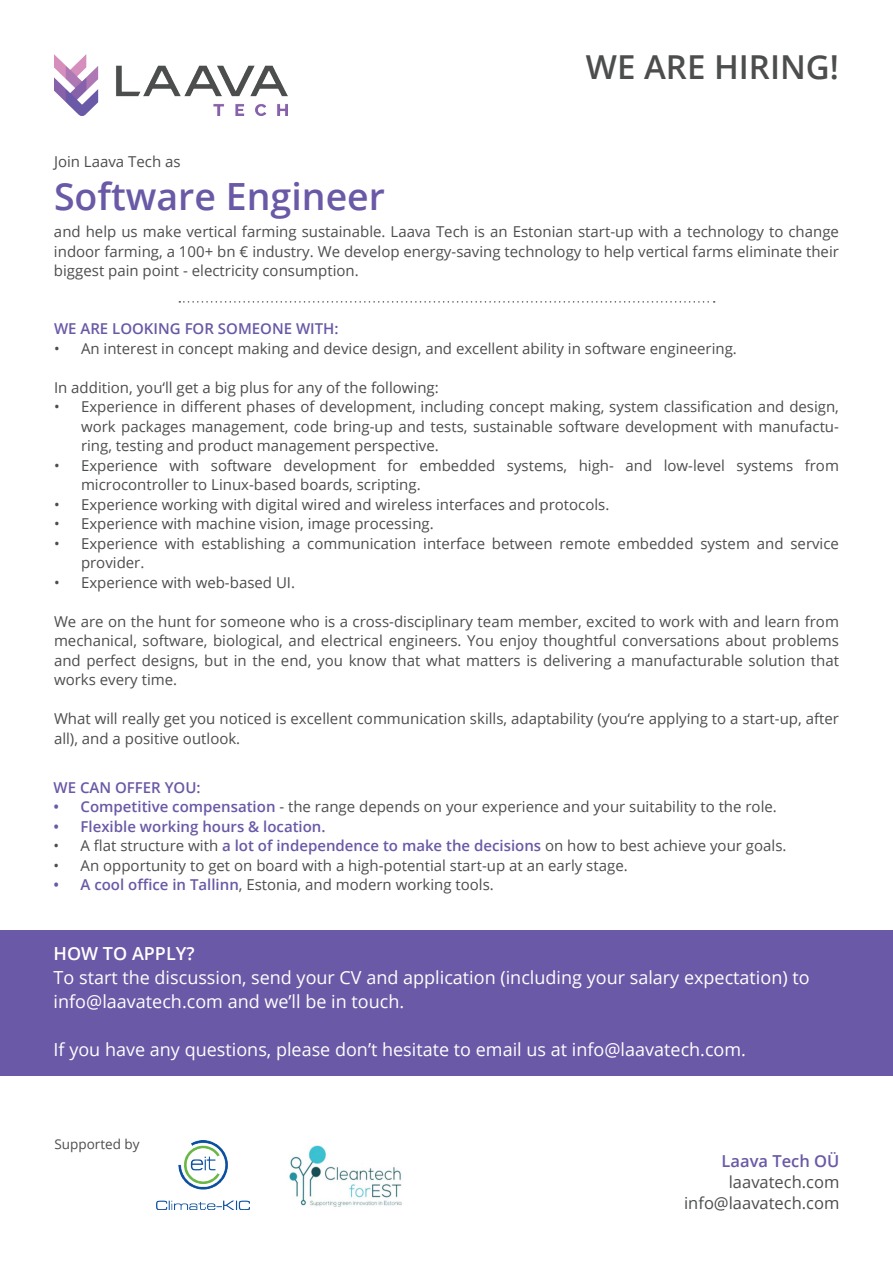
<style>
.page{position:relative;width:893px;height:1263px;background:#fff}
.page>*{position:absolute;margin:0;border:0;box-sizing:border-box;transform-origin:0 0}
.t1{font:600 37.5px "Open Sans";color:#6a59a6}
.t2{font:600 33px "Open Sans";color:#4c4d4d}
.t3{font:18px/24px "Open Sans";color:#fff}
.t4{font:600 18px "Open Sans";color:#fff}
.t5{font:16.5px/21px "Open Sans";color:#4c4d4d;text-align:right}
.t6{font:600 16.5px "Open Sans";color:#6a59a6}
.t7{font:15px/19.5px "Open Sans";color:#4c4d4d;text-align:justify}
.t8{font:600 15px "Open Sans";color:#6a59a6}
.t9{font:13.5px "Open Sans";color:#4c4d4d}
.s1{font-weight:600;color:#6a59a6}
</style>
<div class="page">
<div style="left:0;top:930px;width:893px;height:145px;background:#6a59a6"></div>
<svg style="left:179px;top:301px;width:536px;height:2px"></svg>
<img style="left:54px;top:54px;width:234px;height:62px">
<img style="left:289px;top:1145px;width:113px;height:62px">
<img style="left:156px;top:1140px;width:94px;height:70px">
<p class="t7" style="left:54px;top:152px;width:128px">Join Laava Tech as</p>
<h1 class="t1" style="left:54px;top:171px;width:333px">Software Engineer</h1>
<h2 class="t2" style="left:586px;top:45px;width:255px">WE ARE HIRING!</h2>
<p class="t7" style="left:54px;top:222px;width:786px">and help us make vertical farming sustainable. Laava Tech is an Estonian start-up with a technology to change indoor farming, a 100+ bn € industry. We develop energy-saving technology to help vertical farms eliminate their biggest pain point - electricity consumption.</p>
<p class="t8" style="left:54px;top:319px;width:286px">WE ARE LOOKING FOR SOMEONE WITH:</p>
<p class="t7" style="left:54px;top:338px;width:684px">• An interest in concept making and device design, and excellent ability in software engineering.</p>
<p class="t7" style="left:54px;top:377px;width:386px">In addition, you‘ll get a big plus for any of the following:</p>
<p class="t7" style="left:81px;top:397px;width:759px;text-indent:-27px">• Experience in different phases of development, including concept making, system classification and design, work packages management, code bring-up and tests, sustainable software development with manufactu&shy;ring, testing and product management perspective.</p>
<p class="t7" style="left:81px;top:455px;width:759px;text-indent:-27px">• Experience with software development for embedded systems, high- and low-level systems from microcontroller to Linux-based boards, scripting.</p>
<p class="t7" style="left:54px;top:494px;width:557px">• Experience working with digital wired and wireless interfaces and protocols.</p>
<p class="t7" style="left:54px;top:514px;width:381px">• Experience with machine vision, image processing.</p>
<p class="t7" style="left:81px;top:533px;width:759px;text-indent:-27px">• Experience with establishing a communication interface between remote embedded system and service provider.</p>
<p class="t7" style="left:54px;top:572px;width:243px">• Experience with web-based UI.</p>
<p class="t7" style="left:54px;top:611px;width:786px">We are on the hunt for someone who is a cross-disciplinary team member, excited to work with and learn from mechanical, software, biological, and electrical engineers. You enjoy thoughtful conversations about problems and perfect designs, but in the end, you know that what matters is delivering a manufacturable solution that works every time.</p>
<p class="t7" style="left:54px;top:709px;width:786px">What will really get you noticed is excellent communication skills, adaptability (you‘re applying to a start-up, after all), and a positive outlook.</p>
<p class="t8" style="left:54px;top:777px;width:149px">WE CAN OFFER YOU:</p>
<p class="t7" style="left:54px;top:797px;width:725px"><span class="s1">• Competitive compensation</span> - the range depends on your experience and your suitability to the role.</p>
<p class="t8" style="left:54px;top:816px;width:273px">• Flexible working hours &amp; location.</p>
<p class="t7" style="left:54px;top:836px;width:734px">• A flat structure with <span class="s1">a lot of independence to make the decisions</span> on how to best achieve your goals.</p>
<p class="t7" style="left:54px;top:855px;width:576px">• An opportunity to get on board with a high-potential start-up at an early stage.</p>
<p class="t7" style="left:54px;top:875px;width:442px"><span class="s1">• A cool office in Tallinn</span>, Estonia, and modern working tools.</p>
<p class="t4" style="left:54px;top:941px;width:143px">HOW TO APPLY?</p>
<p class="t3" style="left:54px;top:965px;width:758px">To start the discussion, send your CV and application (including your salary expectation) to info@laavatech.com and we’ll be in touch.</p>
<p class="t3" style="left:54px;top:1037px;width:694px">If you have any questions, please don’t hesitate to email us at info@laavatech.com.</p>
<p class="t9" style="left:54px;top:1135px;width:87px">Supported by</p>
<p class="t6" style="left:722px;top:1150px;width:119px">Laava Tech OÜ</p>
<p class="t5" style="left:684px;top:1171px;width:157px">laavatech.com info@laavatech.com</p>
</div>
